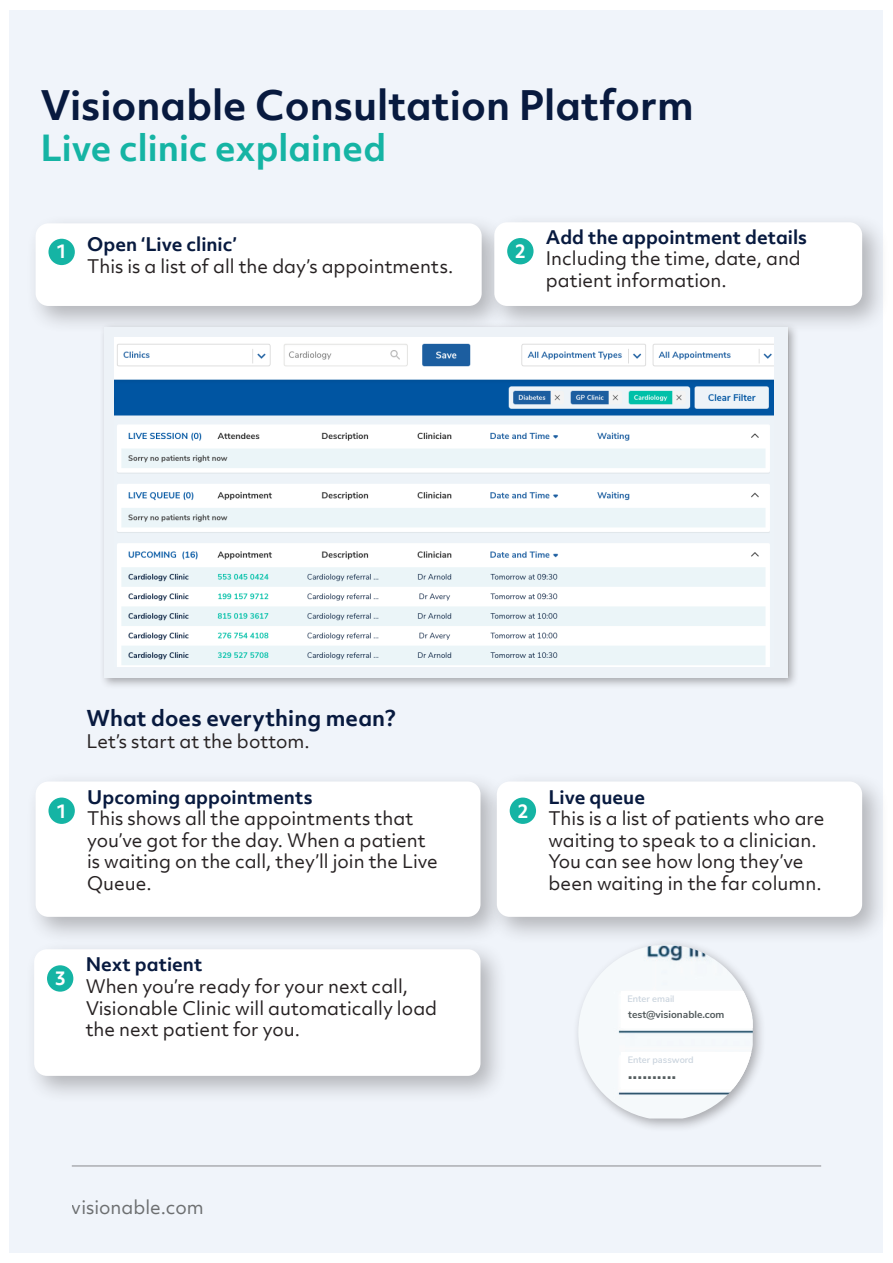
<style>
.page{position:relative;width:893px;height:1263px;background:#fff}
.page>*{position:absolute;margin:0;border:0;box-sizing:border-box;transform-origin:0 0}
.t1{font:700 39px "Objektiv Mk 2";color:#081a3f}
.t2{font:700 34.5px "Objektiv Mk 2";color:#15b4a4}
.List_Paragraph{font:700 21px "Objektiv Mk 2";color:#081a3f}
.t3{font:700 19.65px "Nunito Sans";color:#545c5e}
.t4{font:18px/21.6px "Objektiv Mk 2";color:#272223}
.List_Paragraph-2{font:700 18px "Objektiv Mk 2";color:#081a3f}
.t5{font:18px "Objektiv Mk 2";color:#040503}
.t6{font:700 18px "Objektiv Mk 2";color:#fff}
.t7{font:700 10.2px "Nunito Sans";color:#545c5e}
.t8{font:600 9.3px "Nunito Sans";color:#c9d3dd}
</style>
<div class="page">
<div style="left:10px;top:10px;width:873px;height:1243px;background:#f0f4fa"></div>
<hr style="left:72px;top:1165px;width:749px;height:2px;background:#231f20">
<div style="left:26px;top:214px;width:483px;height:120px;background:#231f20;opacity:.3"></div>
<div style="left:36px;top:223px;width:446px;height:83px;background:#fff;border-radius:13px"></div>
<div style="left:485px;top:213px;width:405px;height:121px;background:#231f20;opacity:.3"></div>
<div style="left:494px;top:222px;width:368px;height:84px;background:#fff;border-radius:13px"></div>
<div style="left:26px;top:772px;width:482px;height:173px;background:#231f20;opacity:.3"></div>
<div style="left:36px;top:781px;width:444px;height:136px;background:#fff;border-radius:13px"></div>
<div style="left:25px;top:940px;width:483px;height:164px;background:#231f20;opacity:.3"></div>
<div style="left:34px;top:949px;width:446px;height:127px;background:#fff;border-radius:13px"></div>
<div style="left:487px;top:772px;width:403px;height:173px;background:#231f20;opacity:.3"></div>
<div style="left:497px;top:781px;width:365px;height:136px;background:#fff;border-radius:13px"></div>
<div style="left:48px;top:239px;width:27px;height:26px;background:#15b4a4;border-radius:50%"></div>
<div style="left:507px;top:238px;width:27px;height:26px;background:#15b4a4;border-radius:50%"></div>
<div style="left:48px;top:797px;width:27px;height:27px;background:#15b4a4;border-radius:50%"></div>
<div style="left:47px;top:965px;width:26px;height:27px;background:#15b4a4;border-radius:50%"></div>
<div style="left:510px;top:797px;width:26px;height:27px;background:#15b4a4;border-radius:50%"></div>
<div style="left:99px;top:322px;width:701px;height:367px;background:#231f20;opacity:.35"></div>
<div style="left:104px;top:327px;width:684px;height:351px;background:#edf2f7"></div>
<img style="left:115px;top:337px;width:659px;height:330px">
<div style="left:572px;top:938px;width:195px;height:194px;background:#231f20;opacity:.35"></div>
<img style="left:578px;top:945px;width:175px;height:173px">
<div style="left:621px;top:991px;width:132px;height:37px;background:#fff"></div>
<div style="left:621px;top:1052px;width:132px;height:37px;background:#fff"></div>
<p class="t1" style="left:40px;top:77px;width:655px">Visionable Consultation Platform</p>
<p class="t2" style="left:40px;top:124px;width:347px">Live clinic explained</p>
<p class="List_Paragraph-2" style="left:87px;top:231px;width:151px">Open ‘Live clinic’</p>
<p class="t4" style="left:87px;top:255px;width:368px">This is a list of all the day’s appointments.</p>
<p class="t6" style="left:56px;top:239px;width:13px">1</p>
<p class="t6" style="left:515px;top:239px;width:13px">2</p>
<p class="List_Paragraph-2" style="left:546px;top:224px;width:263px">Add the appointment details</p>
<p class="t4" style="left:546px;top:247px;width:256px">Including the time, date, and patient information.</p>
<p class="t6" style="left:56px;top:798px;width:13px">1</p>
<p class="List_Paragraph" style="left:86px;top:703px;width:311px">What does everything mean?</p>
<p class="t4" style="left:86px;top:730px;width:225px">Let’s start at the bottom.</p>
<p class="List_Paragraph-2" style="left:87px;top:784px;width:227px">Upcoming appointments</p>
<p class="t4" style="left:87px;top:807px;width:328px">This shows all the appointments that</p>
<p class="t4" style="left:87px;top:829px;width:352px">you’ve got for the day. When a patient is waiting on the call, they’ll join the Live<br>Queue.</p>
<p class="t6" style="left:55px;top:966px;width:13px">3</p>
<p class="List_Paragraph-2" style="left:86px;top:952px;width:118px">Next patient</p>
<p class="t4" style="left:86px;top:975px;width:353px">When you’re ready for your next call,<br>Visionable Clinic will automatically load the next patient for you.</p>
<p class="t5" style="left:72px;top:1194px;width:134px">visionable.com</p>
<p class="t6" style="left:517px;top:798px;width:13px">2</p>
<p class="List_Paragraph-2" style="left:548px;top:784px;width:98px">Live queue</p>
<p class="t4" style="left:548px;top:807px;width:278px">This is a list of patients who are waiting to speak to a clinician.<br>You can see how long they’ve been waiting in the far column.</p>
<p class="t8" style="left:627px;top:992px;width:49px">Enter email</p>
<p class="t7" style="left:628px;top:1007px;width:98px">test@visionable.com</p>
<p class="t8" style="left:628px;top:1053px;width:67px">Enter password</p>
<p class="t3" style="left:628px;top:1057px;width:50px">..........</p>
</div>
